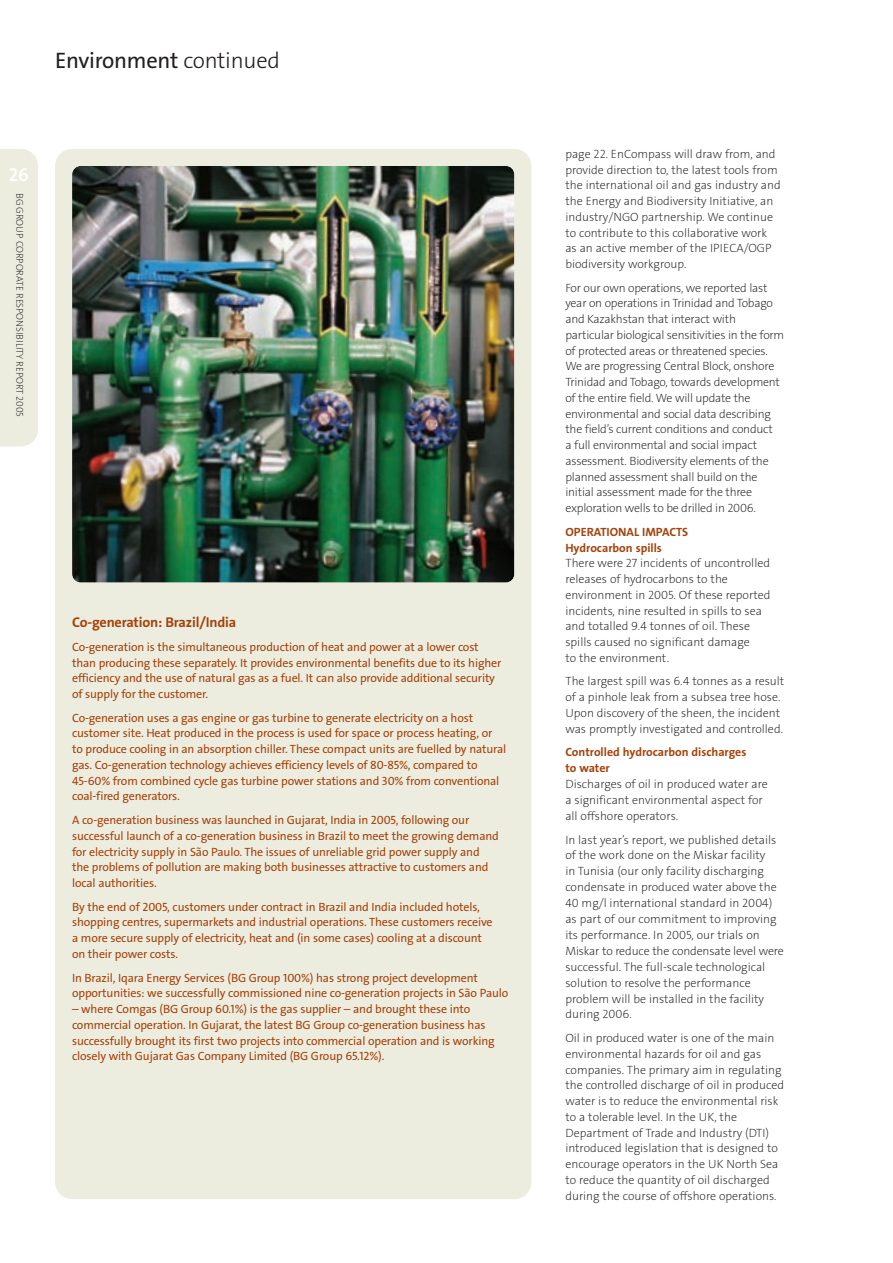
<style>
.page{position:relative;width:893px;height:1263px;background:#fff}
.page>*{position:absolute;margin:0;border:0;box-sizing:border-box;transform-origin:0 0}
.t1{font:22.5px "BG The Sans";letter-spacing:-.01em;color:#231f20}
.t2{font:600 18.75px "BG The Sans";color:#fff}
.t3{font:700 14.25px "BG The Sans";letter-spacing:-.01em;color:#a4430d}
.t4{font:12px/15.8px "BG The Sans";letter-spacing:-.01em;color:#a4430d}
.t5{font:200 12px/15.8px "BG The Sans";color:#231f20}
.t6{font:200 12px/15.8px "BG The Sans";letter-spacing:-.02em;color:#231f20}
.t7{font:700 12px/15.8px "BG The Sans";color:#a4430d}
.t8{font:200 9.75px "BG The Sans";letter-spacing:-.01em;color:#231f20}
.s1{font-weight:300}
</style>
<div class="page">
<div style="left:0;top:149px;width:38px;height:298px;background:#ededdf"></div>
<div style="left:55px;top:149px;width:476px;height:1050px;background:#ededdf;border-radius:17px"></div>
<img style="left:72px;top:166px;width:442px;height:417px;border-radius:9px">
<h1 class="t1" style="left:55px;top:51px;width:226px">Environment <span class="s1">continued</span></h1>
<h2 class="t2" style="left:9px;top:168px;width:21px">26</h2>
<p class="t8" style="left:24px;top:193px;width:225px;rotate:90deg">BG GROUP CORPORATE RESPONSIBILITY REPORT 2005</p>
<p class="t3" style="left:72px;top:617px;width:166px">Co-generation: Brazil/India</p>
<p class="t4" style="left:72px;top:640px;width:431px">Co-generation is the simultaneous production of heat and power at a lower cost than producing these separately. It provides environmental benefits due to its higher efficiency and the use of natural gas as a fuel. It can also provide additional security of supply for the customer.</p>
<p class="t4" style="left:72px;top:711px;width:436px">Co-generation uses a gas engine or gas turbine to generate electricity on a host customer site. Heat produced in the process is used for space or process heating, or to produce cooling in an absorption chiller. These compact units are fuelled by natural gas. Co-generation technology achieves efficiency levels of 80-85%, compared to 45-60% from combined cycle gas turbine power stations and 30% from conventional coal-fired generators.</p>
<p class="t4" style="left:72px;top:813px;width:428px">A co-generation business was launched in Gujarat, India in 2005, following our successful launch of a co-generation business in Brazil to meet the growing demand for electricity supply in São Paulo. The issues of unreliable grid power supply and the problems of pollution are making both businesses attractive to customers and local authorities.</p>
<p class="t4" style="left:72px;top:900px;width:422px">By the end of 2005, customers under contract in Brazil and India included hotels, shopping centres, supermarkets and industrial operations. These customers receive a more secure supply of electricity, heat and (in some cases) cooling at a discount on their power costs.</p>
<p class="t4" style="left:72px;top:971px;width:438px">In Brazil, Iqara Energy Services (BG Group 100%) has strong project development opportunities: we successfully commissioned nine co-generation projects in São Paulo</p>
<p class="t4" style="left:72px;top:1002px;width:424px">– where Comgas (BG Group 60.1%) is the gas supplier – and brought these into commercial operation. In Gujarat, the latest BG Group co-generation business has successfully brought its first two projects into commercial operation and is working closely with Gujarat Gas Company Limited (BG Group 65.12%).</p>
<p class="t5" style="left:565px;top:147px;width:217px">page 22. EnCompass will draw from, and provide direction to, the latest tools from the international oil and gas industry and the Energy and Biodiversity Initiative, an industry/NGO partnership. We continue to contribute to this collaborative work as an active member of the IPIECA/OGP biodiversity workgroup.</p>
<p class="t6" style="left:565px;top:281px;width:220px">For our own operations, we reported last year on operations in Trinidad and Tobago and Kazakhstan that interact with particular biological sensitivities in the form of protected areas or threatened species.<br>We are progressing Central Block, onshore Trinidad and Tobago, towards development of the entire field. We will update the environmental and social data describing the field’s current conditions and conduct<br>a full environmental and social impact assessment. Biodiversity elements of the planned assessment shall build on the initial assessment made for the three exploration wells to be drilled in 2006.</p>
<p class="t7" style="left:565px;top:525px;width:124px">OPERATIONAL IMPACTS<br>Hydrocarbon spills</p>
<p class="t5" style="left:565px;top:556px;width:207px">There were 27 incidents of uncontrolled releases of hydrocarbons to the environment in 2005. Of these reported incidents, nine resulted in spills to sea and totalled 9.4 tonnes of oil. These spills caused no significant damage<br>to the environment.</p>
<p class="t5" style="left:565px;top:675px;width:220px">The largest spill was 6.4 tonnes as a result of a pinhole leak from a subsea tree hose.<br>Upon discovery of the sheen, the incident was promptly investigated and controlled.</p>
<p class="t7" style="left:565px;top:745px;width:183px">Controlled hydrocarbon discharges to water</p>
<p class="t5" style="left:565px;top:777px;width:204px">Discharges of oil in produced water are a significant environmental aspect for all offshore operators.</p>
<p class="t5" style="left:565px;top:833px;width:220px">In last year’s report, we published details of the work done on the Miskar facility<br>in Tunisia (our only facility discharging condensate in produced water above the 40 mg/l international standard in 2004) as part of our commitment to improving its performance. In 2005, our trials on Miskar to reduce the condensate level were successful. The full-scale technological solution to resolve the performance problem will be installed in the facility during 2006.</p>
<p class="t5" style="left:565px;top:1031px;width:220px">Oil in produced water is one of the main environmental hazards for oil and gas companies. The primary aim in regulating the controlled discharge of oil in produced water is to reduce the environmental risk to a tolerable level. In the UK, the Department of Trade and Industry (DTI) introduced legislation that is designed to encourage operators in the UK North Sea to reduce the quantity of oil discharged during the course of offshore operations.</p>
</div>
